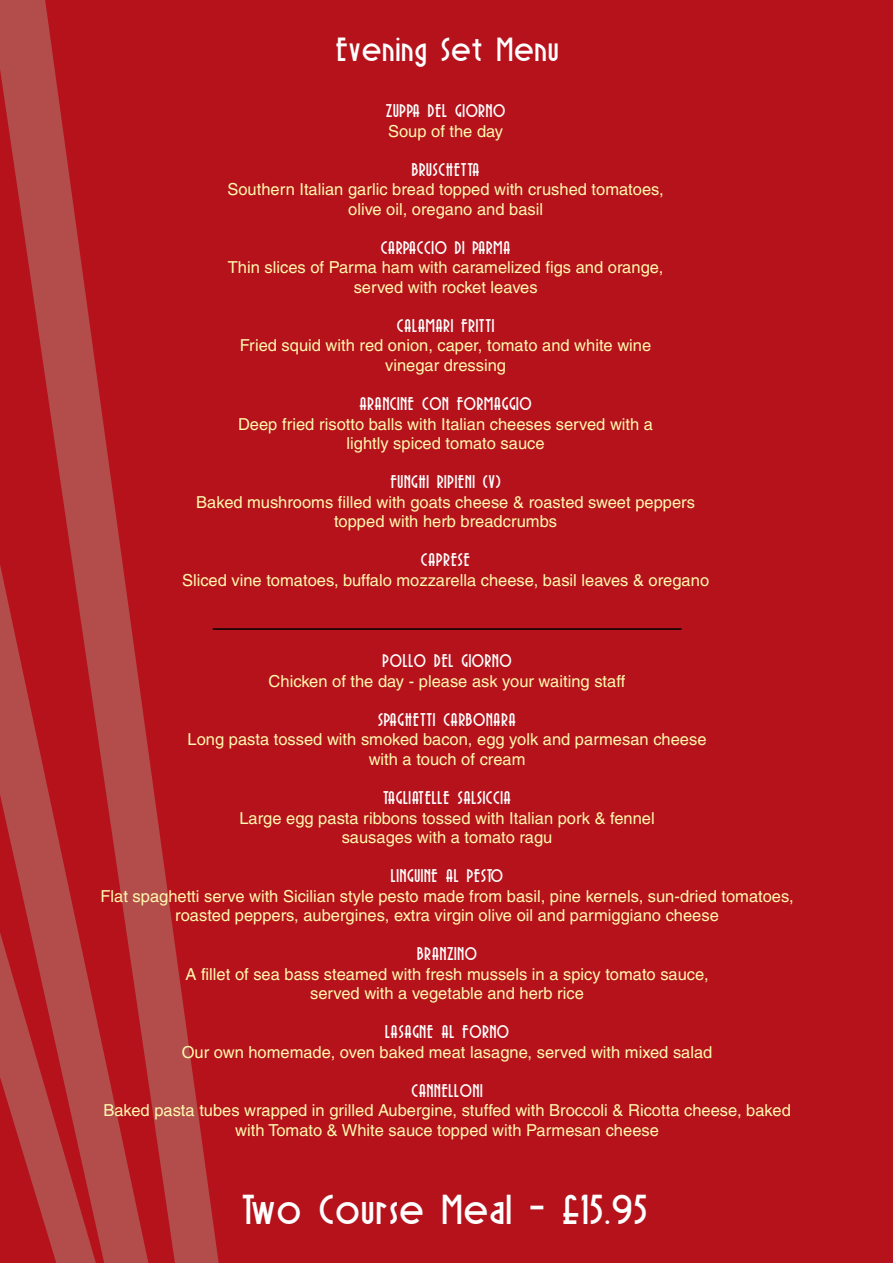
<style>
.page{position:relative;width:893px;height:1263px;background:#fff}
.page>*{position:absolute;margin:0;border:0;box-sizing:border-box;transform-origin:0 0}
.t1{font:37.5px "Sierra Madre";color:#fff}
.t2{font:30px "Sierra Madre";color:#fff}
.t3{font:16.5px/19.5px "Helvetica";color:#fff9ae;text-align:center}
.t4{font:16.5px "Sierra Madre";color:#fff}
</style>
<div class="page">
<div style="left:219px;top:0;width:674px;height:1263px;background:#b5121b"></div>
<svg style="left:0;top:0;width:219px;height:1263px;fill:#b5121b"></svg>
<svg style="left:0;top:564px;width:148px;height:699px"></svg>
<svg style="left:0;top:932px;width:96px;height:331px"></svg>
<hr style="left:213px;top:628px;width:468px;height:2px;background:#000101">
<h2 class="t2" style="left:335px;top:30px;width:226px">Evening Set Menu</h2>
<p class="t4" style="left:386px;top:100px;width:121px">ZUPPA DEL GIORNO</p>
<p class="t3" style="left:388px;top:121px;width:117px">Soup of the day</p>
<p class="t4" style="left:411px;top:159px;width:70px">BRUSCHETTA</p>
<p class="t3" style="left:227px;top:180px;width:438px">Southern Italian garlic bread topped with crushed tomatoes, olive oil, oregano and basil</p>
<p class="t4" style="left:380px;top:237px;width:132px">CARPACCIO DI PARMA</p>
<p class="t3" style="left:228px;top:258px;width:437px">Thin slices of Parma ham with caramelized figs and orange, served with rocket leaves</p>
<p class="t4" style="left:396px;top:315px;width:100px">CALAMARI FRITTI</p>
<p class="t3" style="left:240px;top:336px;width:413px">Fried squid with red onion, caper, tomato and white wine vinegar dressing</p>
<p class="t4" style="left:359px;top:393px;width:175px">ARANCINE CON FORMAGGIO</p>
<p class="t3" style="left:238px;top:414px;width:417px">Deep fried risotto balls with Italian cheeses served with a lightly spiced tomato sauce</p>
<p class="t4" style="left:390px;top:471px;width:113px">FUNGHI RIPIENI (V)</p>
<p class="t3" style="left:196px;top:492px;width:500px">Baked mushrooms filled with goats cheese &amp; roasted sweet peppers topped with herb breadcrumbs</p>
<p class="t4" style="left:421px;top:549px;width:51px">CAPRESE</p>
<p class="t3" style="left:182px;top:570px;width:529px">Sliced vine tomatoes, buffalo mozzarella cheese, basil leaves &amp; oregano</p>
<p class="t4" style="left:382px;top:650px;width:131px">POLLO DEL GIORNO</p>
<p class="t3" style="left:269px;top:671px;width:358px">Chicken of the day - please ask your waiting staff</p>
<p class="t4" style="left:378px;top:709px;width:140px">SPAGHETTI CARBONARA</p>
<p class="t3" style="left:188px;top:730px;width:520px">Long pasta tossed with smoked bacon, egg yolk and parmesan cheese with a touch of cream</p>
<p class="t4" style="left:383px;top:787px;width:130px">TAGLIATELLE SALSICCIA</p>
<p class="t3" style="left:239px;top:808px;width:417px">Large egg pasta ribbons tossed with Italian pork &amp; fennel sausages with a tomato ragu</p>
<p class="t4" style="left:391px;top:865px;width:114px">LINGUINE AL PESTO</p>
<p class="t3" style="left:100px;top:886px;width:695px">Flat spaghetti serve with Sicilian style pesto made from basil, pine kernels, sun-dried tomatoes, roasted peppers, aubergines, extra virgin olive oil and parmiggiano cheese</p>
<p class="t4" style="left:417px;top:943px;width:62px">BRANZINO</p>
<p class="t3" style="left:185px;top:964px;width:525px">A fillet of sea bass steamed with fresh mussels in a spicy tomato sauce, served with a vegetable and herb rice</p>
<p class="t4" style="left:385px;top:1021px;width:126px">LASAGNE AL FORNO</p>
<p class="t3" style="left:182px;top:1042px;width:532px">Our own homemade, oven baked meat lasagne, served with mixed salad</p>
<p class="t4" style="left:411px;top:1079px;width:73px">CANNELLONI</p>
<p class="t3" style="left:103px;top:1100px;width:689px">Baked pasta tubes wrapped in grilled Aubergine, stuffed with Broccoli &amp; Ricotta cheese, baked with Tomato &amp; White sauce topped with Parmesan cheese</p>
<h1 class="t1" style="left:241px;top:1185px;width:408px">Two Course Meal - £15.95</h1>
</div>
